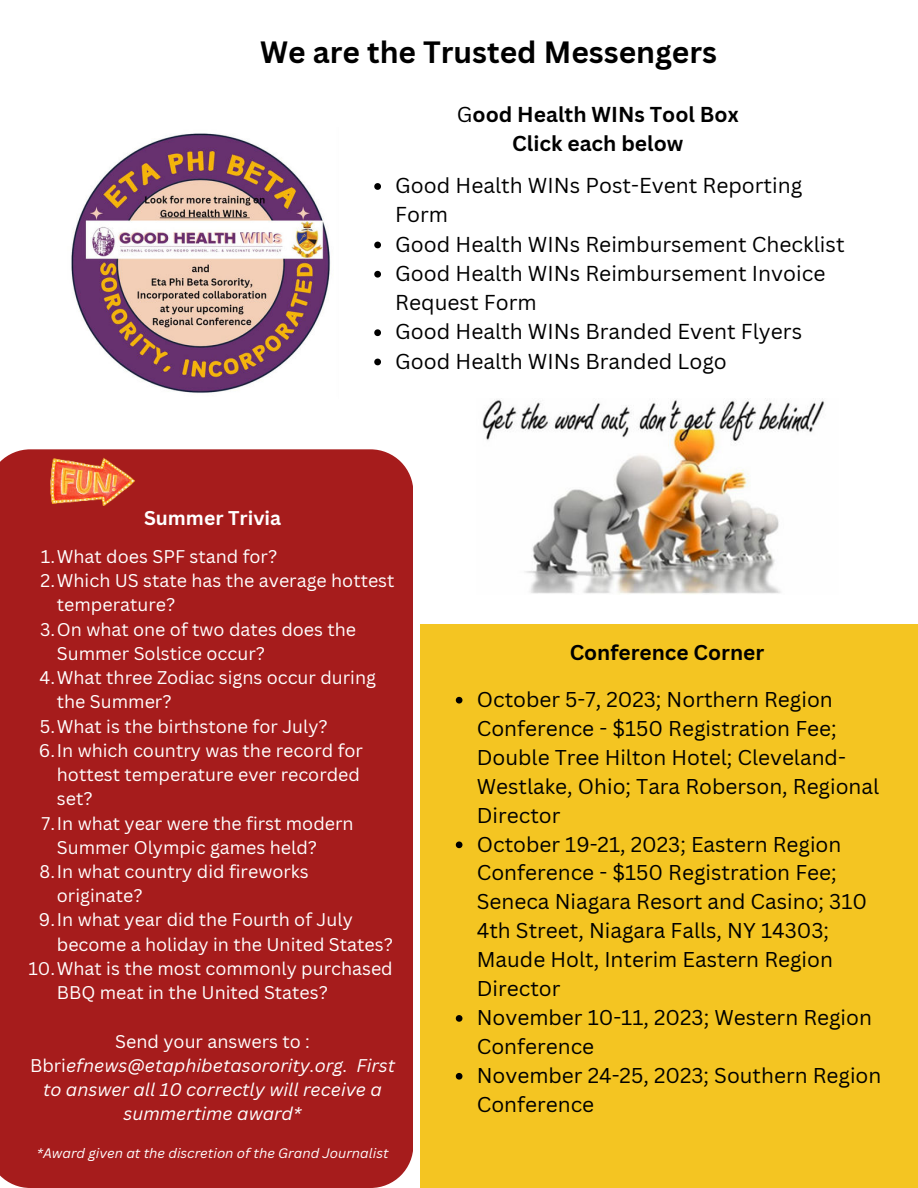
<style>
.page{position:relative;width:918px;height:1188px;background:#fff}
.page>*{position:absolute;margin:0;border:0;box-sizing:border-box;transform-origin:0 0}
.t1{font:700 30px "Canva Sans";color:#000}
.t2{font:21px/29.2px "Canva Sans";color:#000}
.t3{font:700 21px/29.2px "Canva Sans";color:#000;text-align:center}
.t4{font:20.85px/29px "Canva Sans";color:#000}
.t5{font:700 20.85px "Canva Sans";color:#000}
.t6{font:700 19.35px "Canva Sans";color:#fff}
.t7{font:17.85px "Canva Sans";color:#fff}
.t8{font:italic 17.85px/24.3px "Canva Sans";color:#fff;text-align:center}
.t9{font:italic 13.35px "Canva Sans";color:#fff}
.s1{font-weight:400}
.s2{font-style:normal}
</style>
<div class="page">
<div style="left:420px;top:624px;width:498px;height:564px;background:#f4c522"></div>
<img style="left:71px;top:133px;width:259px;height:260px">
<img style="left:482px;top:399px;width:343px;height:195px">
<div style="left:0;top:449px;width:413px;height:739px;background:#a61c1c"></div>
<svg style="left:456px;top:697px;width:6px;height:7px"></svg>
<svg style="left:456px;top:842px;width:6px;height:6px"></svg>
<svg style="left:456px;top:1015px;width:6px;height:7px"></svg>
<svg style="left:456px;top:1073px;width:6px;height:7px"></svg>
<img style="left:50px;top:457px;width:84px;height:49px">
<svg style="left:374px;top:183px;width:7px;height:7px"></svg>
<svg style="left:374px;top:242px;width:7px;height:6px"></svg>
<svg style="left:374px;top:271px;width:7px;height:7px"></svg>
<svg style="left:374px;top:329px;width:7px;height:7px"></svg>
<svg style="left:374px;top:359px;width:7px;height:6px"></svg>
<h1 class="t1" style="left:260px;top:35px;width:458px">We are the Trusted Messengers</h1>
<p class="t3" style="left:457px;top:100px;width:283px"><span class="s1">G</span>ood Health WINs Tool Box<br>Click each below</p>
<p class="t6" style="left:144px;top:506px;width:139px">Summer Trivia</p>
<p class="t2" style="left:395px;top:171px;width:451px">Good Health WINs Post-Event Reporting<br>Form<br>Good Health WINs Reimbursement Checklist<br>Good Health WINs Reimbursement Invoice<br>Request Form<br>Good Health WINs Branded Event Flyers<br>Good Health WINs Branded Logo</p>
<p class="t7" style="left:41px;top:546px;width:238px">1.What does SPF stand for?</p>
<p class="t7" style="left:41px;top:570px;width:355px">2.Which US state has the average hottest</p>
<p class="t7" style="left:57px;top:594px;width:120px">temperature?</p>
<p class="t7" style="left:40px;top:619px;width:318px">3.On what one of two dates does the</p>
<p class="t7" style="left:57px;top:643px;width:210px">Summer Solstice occur?</p>
<p class="t7" style="left:40px;top:667px;width:338px">4.What three Zodiac signs occur during</p>
<p class="t7" style="left:57px;top:691px;width:116px">the Summer?</p>
<p class="t7" style="left:40px;top:716px;width:289px">5.What is the birthstone for July?</p>
<p class="t7" style="left:39px;top:740px;width:326px">6.In which country was the record for</p>
<p class="t7" style="left:57px;top:764px;width:305px">hottest temperature ever recorded</p>
<p class="t7" style="left:57px;top:788px;width:37px">set?</p>
<p class="t7" style="left:42px;top:813px;width:314px">7.In what year were the first modern</p>
<p class="t7" style="left:57px;top:837px;width:262px">Summer Olympic games held?</p>
<p class="t7" style="left:40px;top:861px;width:271px">8.In what country did fireworks</p>
<p class="t7" style="left:57px;top:885px;width:87px">originate?</p>
<p class="t7" style="left:39px;top:909px;width:315px">9.In what year did the Fourth of July</p>
<p class="t7" style="left:57px;top:934px;width:338px">become a holiday in the United States?</p>
<p class="t7" style="left:28px;top:958px;width:366px">10.What is the most commonly purchased</p>
<p class="t7" style="left:57px;top:982px;width:273px">BBQ meat in the United States?</p>
<p class="t8" style="left:30px;top:1029px;width:367px"><span class="s2">Send your answers to :<br>Bbri</span>efnews@etaphibetasorority.org. First to answer all 10 correctly will receive a summertime award*</p>
<p class="t9" style="left:37px;top:1146px;width:353px">*Award given at the discretion of the Grand Journalist</p>
<p class="t5" style="left:570px;top:640px;width:196px">Conference Corner</p>
<p class="t4" style="left:477px;top:685px;width:406px">October 5-7, 2023; Northern Region<br>Conference - $150 Registration Fee;<br>Double Tree Hilton Hotel; Cleveland-<br>Westlake, Ohio; Tara Roberson, Regional<br>Director<br>October 19-21, 2023; Eastern Region<br>Conference - $150 Registration Fee;<br>Seneca Niagara Resort and Casino; 310<br>4th Street, Niagara Falls, NY 14303;<br>Maude Holt, Interim Eastern Region<br>Director<br>November 10-11, 2023; Western Region<br>Conference<br>November 24-25, 2023; Southern Region<br>Conference</p>
</div>
